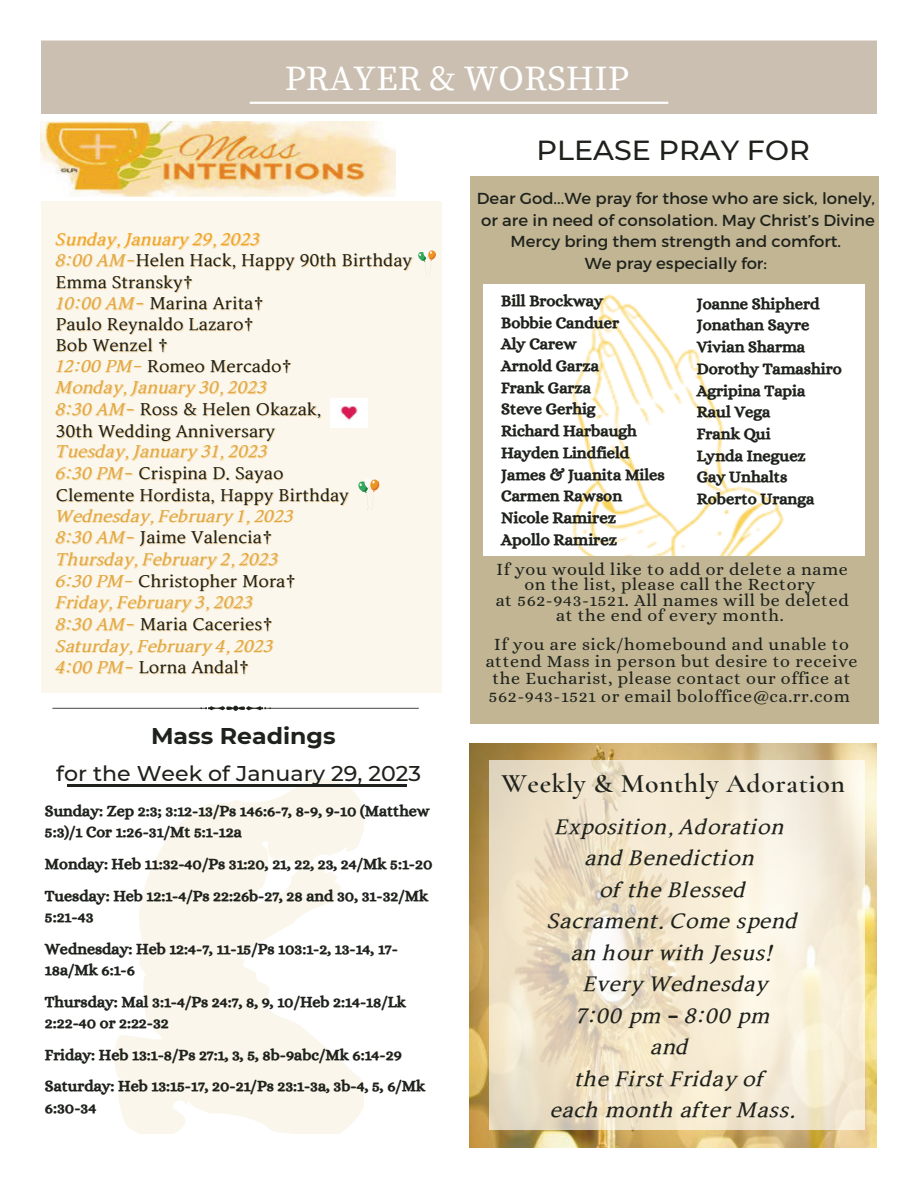
<style>
.page{position:relative;width:918px;height:1188px;background:#fff}
.page>*{position:absolute;margin:0;border:0;box-sizing:border-box;transform-origin:0 0}
.t1{font:34.8px "Source Serif Pro";color:#fff;scale:1.04 1}
.t2{font:500 27.45px "Montserrat";color:#1f221c;scale:1.04 1}
.t3{font:600 26.7px "Cormorant Garamond";letter-spacing:.02em;color:#1f221c;scale:1.04 1}
.t4{font:700 22.8px "Montserrat";color:#1f221c;scale:1.04 1}
.t5{font:500 21.3px "Montserrat";color:#1f221c;scale:1.04 1}
.t6{font:20.7px/31.5px "Xxmjps CA Generated";letter-spacing:.02em;color:#1f221c;text-align:center;scale:1.04 1}
.t7{font:17.4px/17.4px "Alice";letter-spacing:.035em;color:#1f221c;text-align:center;scale:1.04 1}
.t8{font:16.95px/21px "Arita buri Semi Bold OTF";color:#1f221c;scale:1.04 1}
.t9{font:16.95px "Xxmjps CA Generated";color:#e1a945;scale:1.04 1}
.t10{font:16.95px "Xxmjps CA Generated";color:#eea427;scale:1.04 1}
.t11{font:16.2px/21.8px "Gntgwc CA Generated";color:#1f221c;scale:1.04 1}
.t12{font:15.9px/21.8px "Gntgwc CA Generated";color:#1f221c;scale:1.04 1}
.t13{font:15.9px/21.8px "Wrnfcy Montserrat";color:#1f221c;text-align:center;scale:1.04 1}
.t14{font:15.6px/31.7px "Gntgwc CA Generated";color:#1f221c;scale:1.04 1}
.s1{font-family:"Xxmjps CA Generated";color:#e1a945}
.s2{font-family:"Noto Sans Gurmukhi";font-weight:700}
</style>
<div class="page">
<div style="left:41px;top:201px;width:400px;height:492px;background:#fcf7ec"></div>
<div style="left:41px;top:40px;width:836px;height:74px;background:#cbbfb1"></div>
<hr style="left:250px;top:102px;width:418px;height:2px;background:#fff">
<img style="left:41px;top:122px;width:354px;height:75px">
<img style="left:470px;top:744px;width:407px;height:403px">
<svg style="left:113px;top:778px;width:250px;height:356px;fill:#faf6eb"></svg>
<hr style="left:67px;top:785px;width:340px;height:2px;background:#1f221c">
<svg style="left:52px;top:706px;width:367px;height:5px"></svg>
<svg style="left:489px;top:761px;width:375px;height:369px;background:#f1e6d0"></svg>
<div style="left:470px;top:176px;width:408px;height:548px;background:#c1b594"></div>
<img style="left:483px;top:284px;width:382px;height:271px">
<svg style="left:358px;top:478px;width:21px;height:33px"></svg>
<img style="left:331px;top:398px;width:37px;height:30px">
<svg style="left:418px;top:249px;width:18px;height:26px"></svg>
<h1 class="t1" style="left:285px;top:58px;width:332px">PRAYER &amp; WORSHIP</h1>
<p class="t10" style="left:56px;top:230px;width:198px">Sunday, January 29, 2023</p>
<p class="t8" style="left:56px;top:251px;width:344px"><span class="s1">8:00 AM-</span>Helen Hack, Happy 90th Birthday<br>Emma Stransky†<br><span class="s1">10:00 AM-</span> Marina Arita†<br>Paulo Reynaldo Lazaro†<br>Bob Wenzel †<br><span class="s1">12:00 PM-</span> Romeo Mercado†</p>
<p class="t9" style="left:56px;top:378px;width:205px">Monday, January 30, 2023</p>
<p class="t8" style="left:56px;top:399px;width:257px;line-height:21.8px"><span class="s1">8:30 AM-</span> Ross &amp; Helen Okazak,<br>30th Wedding Anniversary</p>
<p class="t9" style="left:56px;top:442px;width:205px">Tuesday, January 31, 2023</p>
<p class="t8" style="left:56px;top:463px;width:283px;line-height:21.8px"><span class="s1">6:30 PM-</span> Crispina D. Sayao<br>Clemente Hordista, Happy Birthday</p>
<p class="t9" style="left:56px;top:507px;width:230px">Wednesday, February 1, 2023</p>
<p class="t8" style="left:56px;top:528px;width:210px"><span class="s1">8:30 AM-</span> Jaime Valencia†</p>
<p class="t9" style="left:56px;top:550px;width:216px">Thursday, February 2, 2023</p>
<p class="t8" style="left:56px;top:571px;width:232px"><span class="s1">6:30 PM-</span> Christopher Mora†</p>
<p class="t9" style="left:56px;top:593px;width:191px">Friday, February 3, 2023</p>
<p class="t8" style="left:56px;top:614px;width:210px"><span class="s1">8:30 AM-</span> Maria Caceries†</p>
<p class="t9" style="left:56px;top:637px;width:211px">Saturday, February 4, 2023</p>
<p class="t8" style="left:56px;top:658px;width:188px"><span class="s1">4:00 PM-</span> Lorna Andal†</p>
<h3 class="t4" style="left:151px;top:722px;width:179px">Mass Readings</h3>
<h3 class="t5" style="left:56px;top:761px;width:352px">for the Week of January 29, 2023</h3>
<p class="t14" style="left:45px;top:800px;width:372px;line-height:21.3px">Sunday: Zep 2:3; 3:12-13/Ps 146:6-7, 8-9, 9-10 (Matthew<br>5:3)/1 Cor 1:26-31/Mt 5:1-12a</p>
<p class="t14" style="left:45px;top:848px;width:374px">Monday: Heb 11:32-40/Ps 31:20, 21, 22, 23, 24/Mk 5:1-20<br>Tuesday: Heb 12:1-4/Ps 22:26b-27, 28 and 30, 31-32/Mk</p>
<p class="t14" style="left:45px;top:901px;width:341px">5:21-43<br>Wednesday: Heb 12:4-7, 11-15/Ps 103:1-2, 13-14, 17-</p>
<p class="t14" style="left:45px;top:954px;width:349px">18a/Mk 6:1-6<br>Thursday: Mal 3:1-4/Ps 24:7, 8, 9, 10/Heb 2:14-18/Lk</p>
<p class="t14" style="left:45px;top:1007px;width:367px">2:22-40 or 2:22-32<br>Friday: Heb 13:1-8/Ps 27:1, 3, 5, 8b-9abc/Mk 6:14-29<br>Saturday: Heb 13:15-17, 20-21/Ps 23:1-3a, 3b-4, 5, 6/Mk</p>
<p class="t14" style="left:45px;top:1092px;width:51px">6:30-34</p>
<h2 class="t2" style="left:537px;top:134px;width:264px">PLEASE PRAY FOR</h2>
<p class="t13" style="left:477px;top:187px;width:384px">Dear God...We pray for those who are sick, lonely, or are in need of consolation. May Christ’s Divine Mercy bring them strength and comfort.<br>We pray especially for:</p>
<p class="t12" style="left:501px;top:290px;width:159px">Bill Brockway<br>Bobbie Canduer<br>Aly Carew<br>Arnold Garza<br>Frank Garza<br>Steve Gerhig<br>Richard Harbaugh<br>Hayden Lindfield<br>James &amp; Juanita Miles<br>Carmen Rawson</p>
<p class="t11" style="left:501px;top:507px;width:113px">Nicole Ramirez<br>Apollo Ramirez</p>
<p class="t12" style="left:697px;top:292px;width:141px">Joanne Shipherd<br>Jonathan Sayre<br>Vivian Sharma<br>Dorothy Tamashiro<br>Agripina Tapia<br>Raul Vega<br>Frank Qui<br>Lynda Ineguez<br>Gay Unhalts<br>Roberto Uranga</p>
<p class="t7" style="left:496px;top:562px;width:341px;line-height:15.1px">If you would like to add or delete a name on the list, please call the Rectory<br>at 562-943-1521. All names will be deleted at the end of every month.</p>
<p class="t7" style="left:486px;top:635px;width:359px">If you are sick/homebound and unable to attend Mass in person but desire to receive the Eucharist, please contact our office at 562-943-1521 or email boloffice@ca.rr.com</p>
<h3 class="t3" style="left:502px;top:768px;width:332px">Weekly &amp; Monthly Adoration</h3>
<h3 class="t6" style="left:548px;top:812px;width:242px">Exposition, Adoration and Benediction<br>of the Blessed<br>Sacrament. Come spend an hour with Jesus!<br>Every Wednesday<br>7:00 pm <span class="s2">–</span> 8:00 pm<br>and<br>the First Friday of<br>each month after Mass.</h3>
</div>
